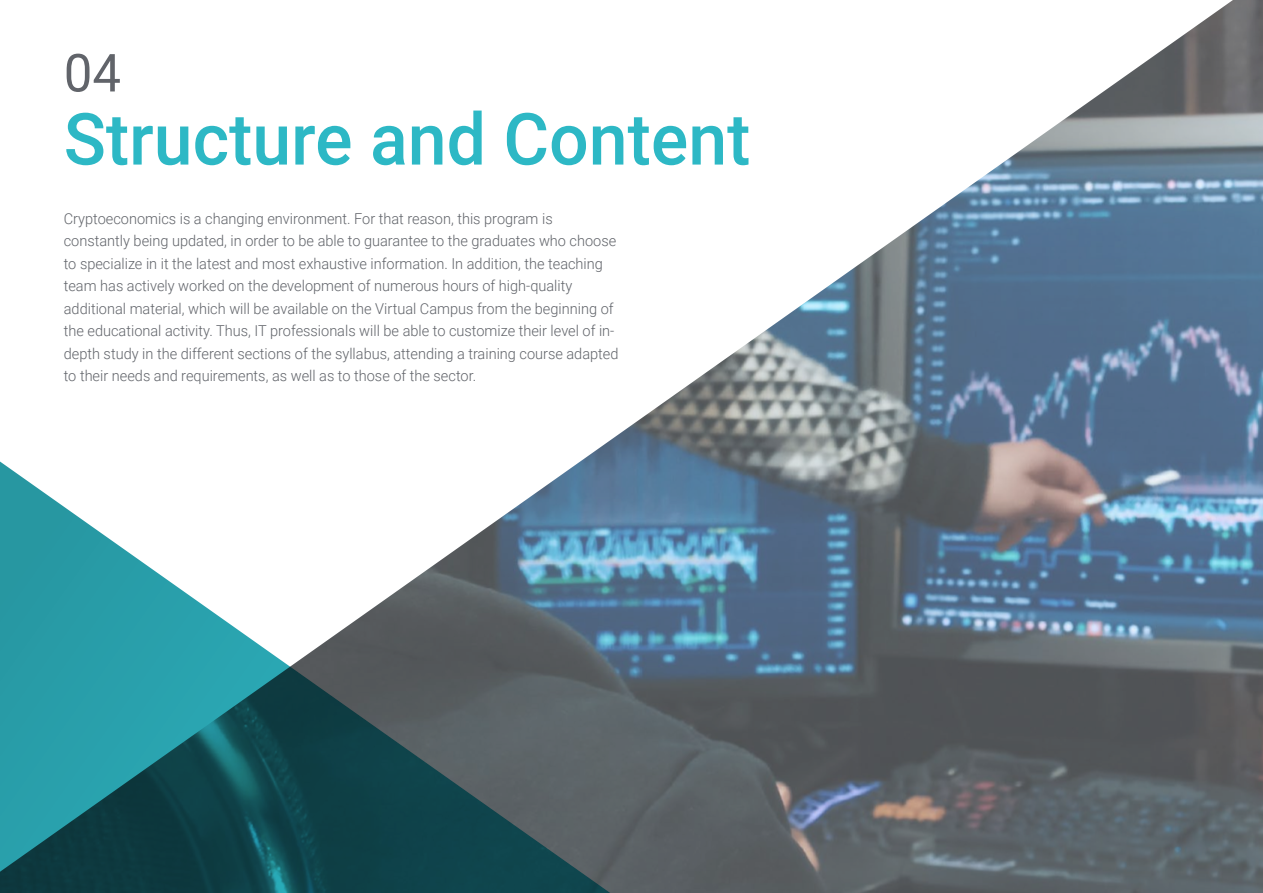
<style>
.page{position:relative;width:1263px;height:893px;background:#fff}
.page>*{position:absolute;margin:0;border:0;box-sizing:border-box;transform-origin:0 0}
.t1{font:500 72px "Roboto";color:#2db8c5}
.t2{font:52.5px "Roboto";color:#61646a}
.t3{font:300 15px/22.5px "Roboto";color:#61646a}
</style>
<div class="page">
<img style="left:602px;top:0;width:661px;height:893px">
<svg style="left:0;top:446px;width:640px;height:447px"></svg>
<h2 class="t2" style="left:64px;top:36px;width:59px">04</h2>
<h1 class="t1" style="left:64px;top:89px;width:688px">Structure and Content</h1>
<p class="t3" style="left:64px;top:207px;width:556px">Cryptoeconomics is a changing environment. For that reason, this program is constantly being updated, in order to be able to guarantee to the graduates who choose to specialize in it the latest and most exhaustive information. In addition, the teaching team has actively worked on the development of numerous hours of high-quality additional material, which will be available on the Virtual Campus from the beginning of the educational activity. Thus, IT professionals will be able to customize their level of in&shy;depth study in the different sections of the syllabus, attending a training course adapted to their needs and requirements, as well as to those of the sector.</p>
</div>
